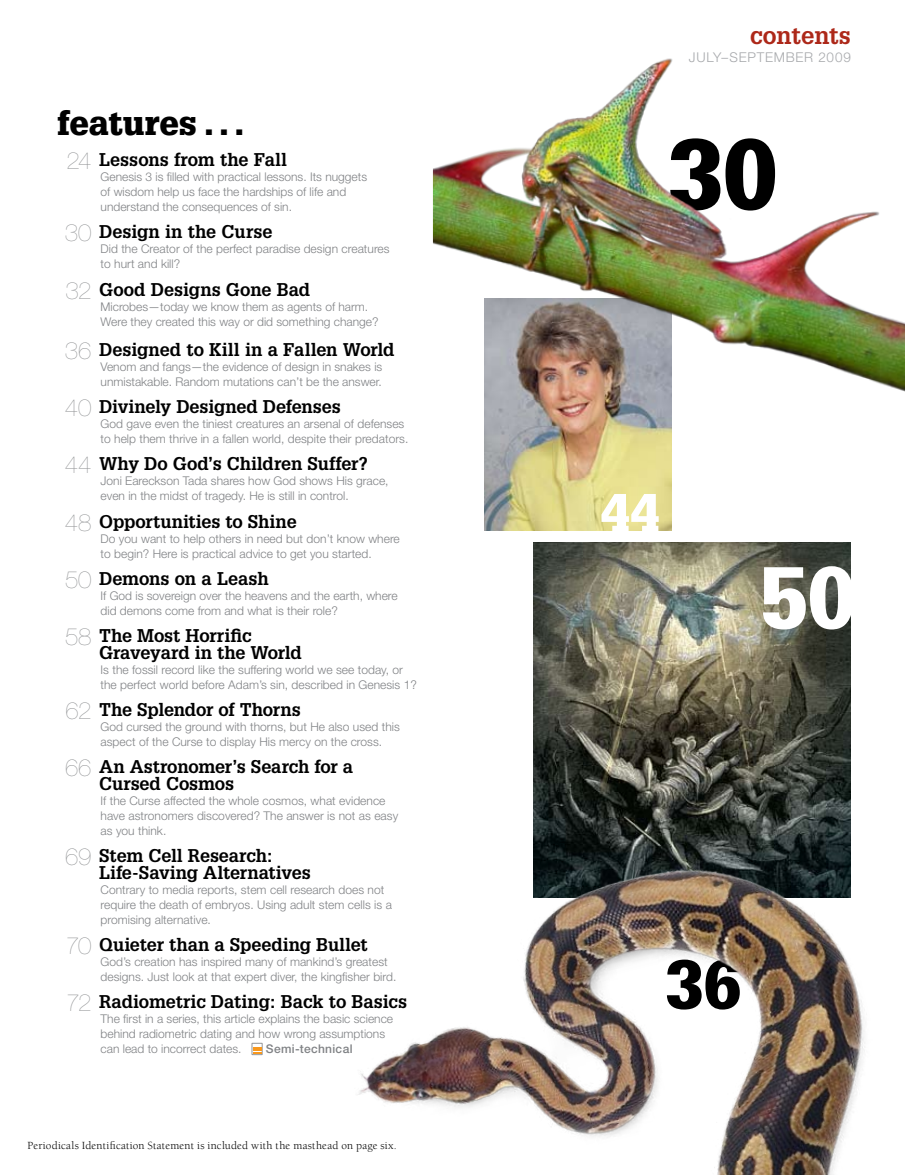
<style>
.page{position:relative;width:905px;height:1175px;background:#fff}
.page>*{position:absolute;margin:0;border:0;box-sizing:border-box;transform-origin:0 0}
.t1{font:900 97.5px "Glypha LT Std";color:#000}
.t2{font:900 85.5px "Glypha LT Std";color:#fff}
.t3{font:900 67.5px "Glypha LT Std";color:#000}
.t4{font:900 52.5px "Glypha LT Std";color:#fff}
.t5{font:900 33px "Glypha LT Std";letter-spacing:.015em;color:#000}
.t6{font:700 24px "Glypha LT Std";letter-spacing:-.005em;color:#ad2819}
.t7{font:700 18px/16.5px "Glypha LT Std";letter-spacing:-.005em;color:#000}
.t8{font:300 13.5px "Helvetica Neue LT Std";letter-spacing:.06em;color:#a7a9ac}
.t9{font:300 12px/15px "Helvetica Neue LT Std";letter-spacing:.005em;color:#808285}
.t10{font:500 12px "Helvetica Neue LT Std";letter-spacing:.025em;color:#808285}
.t11{font:11.25px "Berkeley Std";letter-spacing:.015em;color:#000}
.s1{font-family:"Helvetica Neue LT Std";font-weight:200;font-size:24px;color:#8a8c8e}
</style>
<div class="page">
<img style="left:485px;top:433px;width:186px;height:97px">
<img style="left:533px;top:543px;width:317px;height:295px">
<div style="left:252px;top:1043px;width:10px;height:12px;border:1px solid #939598"></div>
<svg style="left:253px;top:1047px;width:8px;height:6px"></svg>
<img style="left:358px;top:838px;width:507px;height:336px">
<img style="left:433px;top:58px;width:471px;height:375px">
<h3 class="t5" style="left:57px;top:103px;width:188px">features . . .</h3>
<h3 class="t7" style="left:67px;top:151px;width:222px"><span class="s1">24</span> Lessons from the Fall</h3>
<p class="t9" style="left:101px;top:169px;width:268px">Genesis 3 is filled with practical lessons. Its nuggets of wisdom help us face the hardships of life and understand the consequences of sin.</p>
<h3 class="t7" style="left:65px;top:223px;width:209px"><span class="s1">30</span> Design in the Curse</h3>
<p class="t9" style="left:101px;top:241px;width:290px">Did the Creator of the perfect paradise design creatures to hurt and kill?</p>
<h3 class="t7" style="left:66px;top:280px;width:246px"><span class="s1">32</span> Good Designs Gone Bad</h3>
<p class="t9" style="left:101px;top:299px;width:279px">Microbes—today we know them as agents of harm.<br>Were they created this way or did something change?</p>
<h3 class="t7" style="left:65px;top:340px;width:331px"><span class="s1">36</span> Designed to Kill in a Fallen World</h3>
<p class="t9" style="left:101px;top:359px;width:283px">Venom and fangs—the evidence of design in snakes is unmistakable. Random mutations can’t be the answer.</p>
<h3 class="t7" style="left:65px;top:398px;width:277px"><span class="s1">40</span> Divinely Designed Defenses</h3>
<p class="t9" style="left:101px;top:416px;width:309px">God gave even the tiniest creatures an arsenal of defenses to help them thrive in a fallen world, despite their predators.</p>
<h3 class="t7" style="left:65px;top:455px;width:304px"><span class="s1">44</span> Why Do God’s Children Suffer?</h3>
<p class="t9" style="left:101px;top:473px;width:289px">Joni Eareckson Tada shares how God shows His grace, even in the midst of tragedy. He is still in control.</p>
<h3 class="t7" style="left:65px;top:512px;width:233px"><span class="s1">48</span> Opportunities to Shine</h3>
<p class="t9" style="left:101px;top:530px;width:301px">Do you want to help others in need but don’t know where to begin? Here is practical advice to get you started.</p>
<h3 class="t7" style="left:65px;top:570px;width:205px"><span class="s1">50</span> Demons on a Leash</h3>
<p class="t9" style="left:101px;top:588px;width:298px">If God is sovereign over the heavens and the earth, where did demons come from and what is their role?</p>
<h3 class="t7" style="left:99px;top:627px;width:204px;text-indent:-34px"><span class="s1">58</span> The Most Horrific<br>Graveyard in the World</h3>
<p class="t9" style="left:101px;top:662px;width:318px">Is the fossil record like the suffering world we see today, or the perfect world before Adam’s sin, described in Genesis 1?</p>
<h3 class="t7" style="left:66px;top:701px;width:237px"><span class="s1">62</span> The Splendor of Thorns</h3>
<p class="t9" style="left:101px;top:719px;width:301px">God cursed the ground with thorns, but He also used this aspect of the Curse to display His mercy on the cross.</p>
<h3 class="t7" style="left:99px;top:758px;width:256px;text-indent:-34px"><span class="s1">66</span> An Astronomer’s Search for a<br>Cursed Cosmos</h3>
<p class="t9" style="left:101px;top:793px;width:299px">If the Curse affected the whole cosmos, what evidence have astronomers discovered? The answer is not as easy as you think.</p>
<h3 class="t7" style="left:99px;top:847px;width:213px;text-indent:-34px"><span class="s1">69</span> Stem Cell Research:<br>Life-Saving Alternatives</h3>
<p class="t9" style="left:101px;top:881px;width:293px">Contrary to media reports, stem cell research does not require the death of embryos. Using adult stem cells is a promising alternative.</p>
<h3 class="t7" style="left:66px;top:936px;width:303px"><span class="s1">70</span> Quieter than a Speeding Bullet</h3>
<p class="t9" style="left:101px;top:954px;width:297px">God’s creation has inspired many of mankind’s greatest designs. Just look at that expert diver, the kingfisher bird.</p>
<h3 class="t7" style="left:66px;top:993px;width:342px"><span class="s1">72</span> Radiometric Dating: Back to Basics</h3>
<p class="t9" style="left:101px;top:1011px;width:294px">The first in a series, this article explains the basic science behind radiometric dating and how wrong assumptions can lead to incorrect dates.</p>
<p class="t10" style="left:266px;top:1042px;width:88px">Semi-technical</p>
<p class="t11" style="left:28px;top:1139px;width:371px">Periodicals Identification Statement is included with the masthead on page six.</p>
<h3 class="t6" style="left:750px;top:21px;width:102px">contents</h3>
<p class="t8" style="left:688px;top:49px;width:163px">JULY–SEPTEMBER 2009</p>
<h1 class="t1" style="left:668px;top:115px;width:110px">30</h1>
<h3 class="t4" style="left:600px;top:481px;width:60px">44</h3>
<h2 class="t2" style="left:760px;top:546px;width:97px">50</h2>
<h3 class="t3" style="left:665px;top:943px;width:77px">36</h3>
</div>
